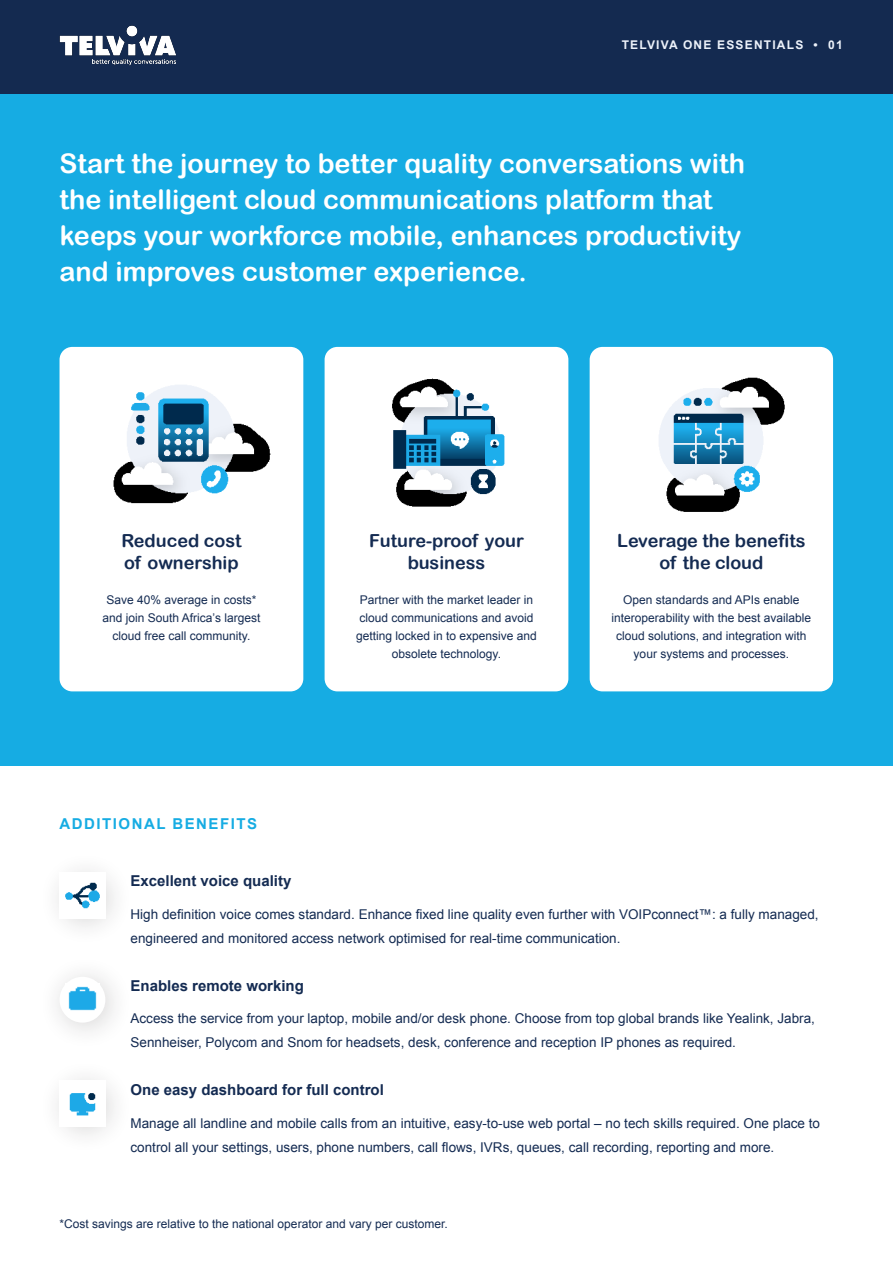
<style>
.page{position:relative;width:893px;height:1263px;background:#fff}
.page>*{position:absolute;margin:0;border:0;box-sizing:border-box;transform-origin:0 0}
.Heading{font:27px "Arial Rounded MT Bold";color:#fff}
.t1{font:18px/21.6px "Arial Rounded MT Bold";color:#142b52;text-align:center}
.Sub_heading{font:700 15px "Arial";color:#142b52}
.Section{font:700 15px "Arial";letter-spacing:.1em;color:#16ace3}
.Body_copy_01{font:13.5px/24px "Arial";color:#142b52}
.Body_copy_01-2{font:12px/18px "Arial";color:#142b52;text-align:center}
.details{font:12px "Arial";color:#142b52}
.Section-2{font:700 12px "Arial";letter-spacing:.1em;color:#edf2fa}
</style>
<div class="page">
<div style="left:0;top:0;width:893px;height:94px;background:#142a50"></div>
<img style="left:59px;top:25px;width:117px;height:41px">
<div style="left:0;top:94px;width:893px;height:671px;background:#16ace3"></div>
<img style="left:65px;top:882px;width:35px;height:27px">
<div style="left:37px;top:955px;width:97px;height:96px;background:#231f20;opacity:.2"></div>
<div style="left:60px;top:977px;width:45px;height:46px;background:#fff;border-radius:50%"></div>
<img style="left:65px;top:983px;width:35px;height:28px">
<img style="left:69px;top:1093px;width:27px;height:23px">
<div style="left:60px;top:347px;width:243px;height:344px;background:#fff;border-radius:13px"></div>
<div style="left:325px;top:347px;width:243px;height:344px;background:#fff;border-radius:13px"></div>
<div style="left:590px;top:347px;width:243px;height:344px;background:#fff;border-radius:13px"></div>
<img style="left:392px;top:378px;width:112px;height:129px">
<img style="left:659px;top:377px;width:126px;height:135px">
<img style="left:113px;top:385px;width:158px;height:119px">
<p class="Section-2" style="left:622px;top:37px;width:222px">TELVIVA ONE ESSENTIALS • 01</p>
<p class="Heading" style="left:60px;top:147px;width:687px">Start the journey to better quality conversations with</p>
<p class="Heading" style="left:60px;top:183px;width:654px">the intelligent cloud communications platform that</p>
<p class="Heading" style="left:60px;top:219px;width:683px">keeps your workforce mobile, enhances productivity</p>
<p class="Heading" style="left:60px;top:255px;width:469px">and improves customer experience.</p>
<p class="t1" style="left:121px;top:530px;width:122px">Reduced cost</p>
<p class="t1" style="left:124px;top:551px;width:116px">of ownership</p>
<p class="Body_copy_01-2" style="left:102px;top:591px;width:159px">Save 40% average in costs* and join South Africa’s largest</p>
<p class="Body_copy_01-2" style="left:113px;top:627px;width:139px">cloud free call community.</p>
<p class="Section" style="left:60px;top:813px;width:199px">ADDITIONAL BENEFITS</p>
<p class="t1" style="left:369px;top:530px;width:156px">Future-proof your</p>
<p class="t1" style="left:408px;top:551px;width:79px">business</p>
<p class="t1" style="left:617px;top:530px;width:190px">Leverage the benefits of the cloud</p>
<p class="Body_copy_01-2" style="left:356px;top:591px;width:182px">Partner with the market leader in cloud communications and avoid getting locked in to expensive and obsolete technology.</p>
<p class="Body_copy_01-2" style="left:612px;top:591px;width:201px">Open standards and APIs enable interoperability with the best available cloud solutions, and integration with your systems and processes.</p>
<p class="Sub_heading" style="left:131px;top:871px;width:162px">Excellent voice quality</p>
<p class="Body_copy_01" style="left:131px;top:902px;width:690px">High definition voice comes standard. Enhance fixed line quality even further with VOIPconnect™: a fully managed, engineered and monitored access network optimised for real-time communication.</p>
<p class="Sub_heading" style="left:131px;top:976px;width:175px">Enables remote working</p>
<p class="Body_copy_01" style="left:131px;top:1007px;width:686px">Access the service from your laptop, mobile and/or desk phone. Choose from top global brands like Yealink, Jabra,<br>Sennheiser, Polycom and Snom for headsets, desk, conference and reception IP phones as required.</p>
<p class="Sub_heading" style="left:131px;top:1080px;width:255px">One easy dashboard for full control</p>
<p class="Body_copy_01" style="left:131px;top:1111px;width:691px">Manage all landline and mobile calls from an intuitive, easy-to-use web portal – no tech skills required. One place to control all your settings, users, phone numbers, call flows, IVRs, queues, call recording, reporting and more.</p>
<p class="details" style="left:60px;top:1216px;width:390px">*Cost savings are relative to the national operator and vary per customer.</p>
</div>
